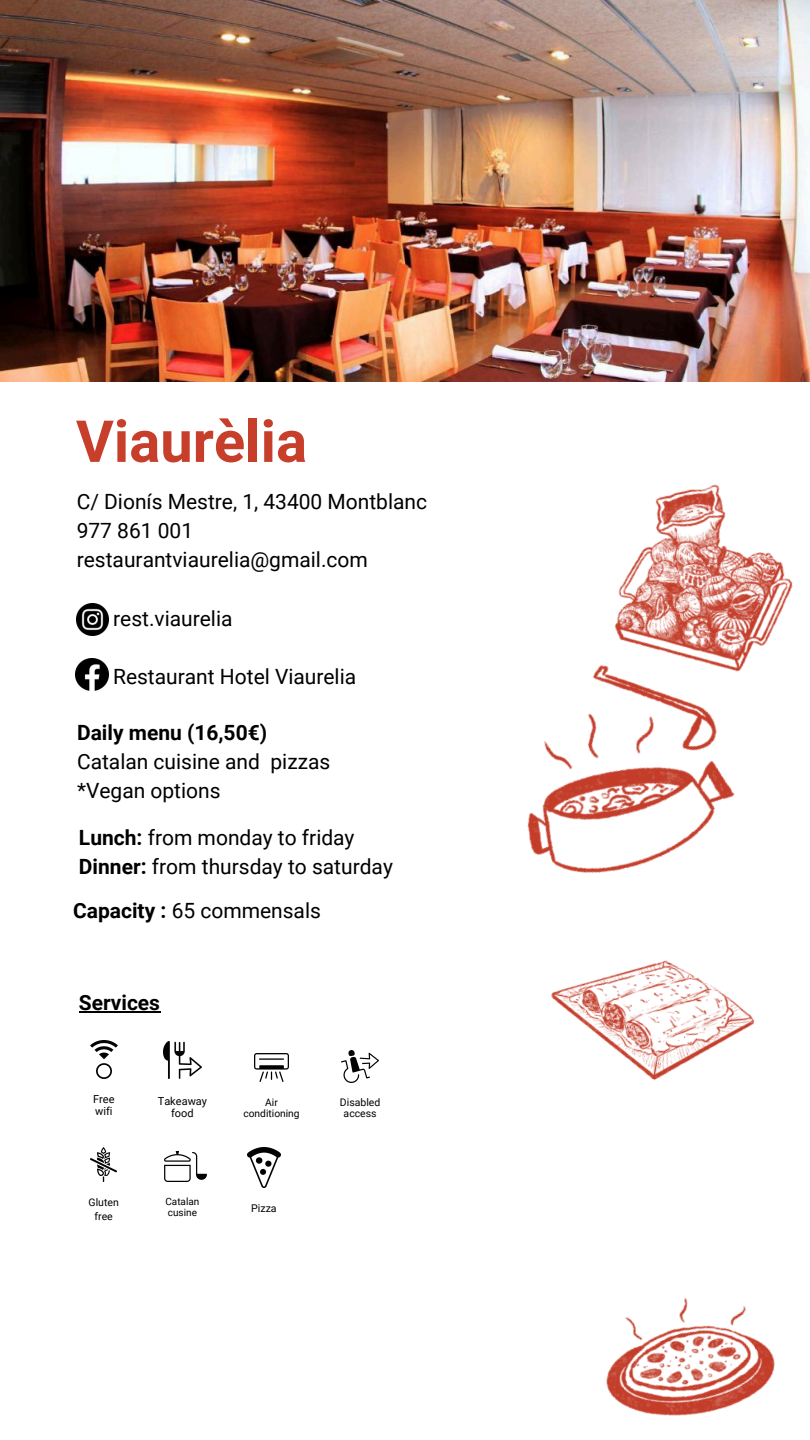
<style>
.page{position:relative;width:810px;height:1440px;background:#fff}
.page>*{position:absolute;margin:0;border:0;box-sizing:border-box;transform-origin:0 0}
.t1{font:700 58px "Roboto";color:#c73e2a}
.t2{font:21px/29.2px "Roboto";color:#000}
.t3{font:700 21px "Roboto";color:#000}
.t4{font:11px "Roboto";color:#000}
.t5{font:10.7px "Roboto";color:#000}
.t6{font:10.5px "Roboto";color:#000}
.t7{font:10.2px "Roboto";color:#000}
.t8{font:10px "Roboto";color:#000}
.s1{font-weight:700}
</style>
<div class="page">
<img style="left:0;top:0;width:810px;height:382px">
<img style="left:606px;top:1298px;width:169px;height:118px">
<img style="left:527px;top:718px;width:208px;height:155px">
<img style="left:90px;top:1041px;width:27px;height:37px">
<img style="left:163px;top:1041px;width:39px;height:38px">
<img style="left:588px;top:484px;width:205px;height:234px">
<img style="left:551px;top:960px;width:204px;height:121px">
<img style="left:76px;top:658px;width:32px;height:33px">
<img style="left:254px;top:1054px;width:35px;height:27px">
<img style="left:91px;top:1147px;width:25px;height:35px">
<img style="left:165px;top:1151px;width:41px;height:30px">
<hr style="left:79px;top:1012px;width:81px;height:1px;background:#000">
<img style="left:76px;top:604px;width:33px;height:32px">
<img style="left:341px;top:1050px;width:38px;height:33px">
<img style="left:248px;top:1147px;width:33px;height:41px">
<p class="t1" style="left:76px;top:408px;width:233px">Viaurèlia</p>
<p class="t2" style="left:77px;top:487px;width:352px">C/ Dionís Mestre, 1, 43400 Montblanc<br>977 861 001 restaurantviaurelia@gmail.com</p>
<h1 class="t2" style="left:113px;top:604px;width:121px">rest.viaurelia</h1>
<p class="t2" style="left:113px;top:663px;width:245px">Restaurant Hotel Viaurelia</p>
<p class="t2" style="left:77px;top:718px;width:255px"><span class="s1">Daily menu (16,50€)<br></span>Catalan cuisine and pizzas *Vegan options</p>
<h3 class="t2" style="left:79px;top:823px;width:315px"><span class="s1">Lunch:</span> from monday to friday<br><span class="s1">Dinner:</span> from thursday to saturday</h3>
<h3 class="t2" style="left:73px;top:897px;width:249px"><span class="s1">Capacity :</span> 65 commensals</h3>
<p class="t3" style="left:79px;top:991px;width:83px">Services</p>
<h3 class="t4" style="left:93px;top:1093px;width:23px">Free</h3>
<h3 class="t4" style="left:95px;top:1105px;width:19px">wifi</h3>
<p class="t6" style="left:89px;top:1196px;width:32px">Gluten</p>
<p class="t6" style="left:95px;top:1211px;width:20px">free</p>
<h3 class="t4" style="left:158px;top:1095px;width:51px">Takeaway</h3>
<h2 class="t4" style="left:171px;top:1107px;width:24px">food</h2>
<p class="t8" style="left:165px;top:1196px;width:36px">Catalan</p>
<p class="t8" style="left:168px;top:1207px;width:31px">cusine</p>
<h3 class="t7" style="left:265px;top:1096px;width:14px">Air</h3>
<p class="t7" style="left:243px;top:1107px;width:58px">conditioning</p>
<p class="t5" style="left:251px;top:1202px;width:27px">Pizza</p>
<p class="t6" style="left:340px;top:1096px;width:42px">Disabled</p>
<p class="t6" style="left:344px;top:1107px;width:35px">access</p>
</div>
